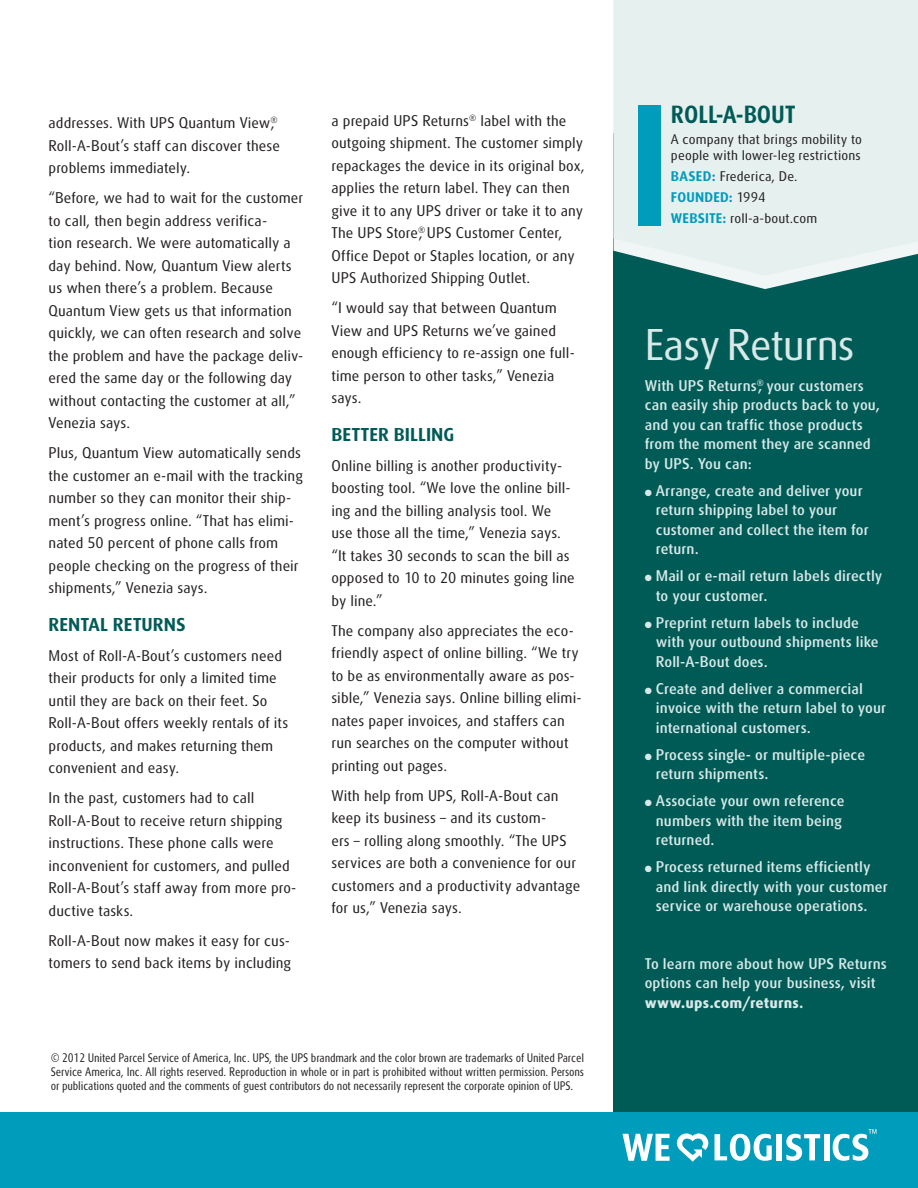
<style>
.page{position:relative;width:918px;height:1188px;background:#fff}
.page>*{position:absolute;margin:0;border:0;box-sizing:border-box;transform-origin:0 0}
.t1{font:42.9px "UPS Sans";color:#d8e9e8}
.t2{font:700 condensed 24px "UPS Sans";letter-spacing:-.005em;color:#005b57}
.t3{font:700 18px "UPS Sans";color:#005b57}
.t4{font:15px/22.5px "UPS Sans";letter-spacing:.005em;color:#231f20}
.t5{font:500 15px/19.5px "UPS Sans";letter-spacing:.005em;color:#d8e9e8}
.t6{font:13.5px/16.5px "UPS Sans";letter-spacing:.01em;color:#231f20}
.t7{font:700 13.5px "UPS Sans";color:#009cbb}
.t8{font:condensed 12px/14.4px "UPS Sans";letter-spacing:-.015em;color:#231f20;text-align:justify}
.s1{font-weight:700;color:#009cbb}
.s2{font-weight:400;color:#231f20}
.s3{font-weight:800}
.s4{font-weight:700}
</style>
<div class="page">
<div style="left:614px;top:133px;width:304px;height:1030px;background:#005b57"></div>
<svg style="left:613px;top:276px;width:209px;height:13px"></svg>
<div style="left:613px;top:0;width:305px;height:276px;background:#e6f0ef"></div>
<div style="left:638px;top:105px;width:23px;height:121px;background:#009cbb"></div>
<div style="left:0;top:1113px;width:918px;height:75px;background:#009cbb"></div>
<svg style="left:622px;top:1134px;width:48px;height:27px"></svg>
<svg style="left:715px;top:1134px;width:57px;height:27px"></svg>
<div style="left:776px;top:1134px;width:6px;height:26px;background:#fff"></div>
<svg style="left:786px;top:1134px;width:34px;height:27px"></svg>
<div style="left:824px;top:1134px;width:5px;height:26px;background:#fff"></div>
<svg style="left:833px;top:1129px;width:43px;height:32px"></svg>
<svg style="left:677px;top:1133px;width:32px;height:29px"></svg>
<p class="t4" style="left:49px;top:112px;width:233px">addresses. With UPS Quantum View<sup>®</sup>,<br>Roll-A-Bout’s staff can discover these problems immediately.</p>
<p class="t4" style="left:49px;top:187px;width:256px">“Before, we had to wait for the customer to call, then begin address verifica-<br>tion research. We were automatically a day behind. Now, Quantum View alerts us when there’s a problem. Because Quantum View gets us that information quickly, we can often research and solve the problem and have the package deliv&shy;ered the same day or the following day without contacting the customer at all,” Venezia says.</p>
<p class="t4" style="left:49px;top:442px;width:256px">Plus, Quantum View automatically sends the customer an e-mail with the tracking number so they can monitor their ship&shy;ment’s progress online. “That has elimi&shy;nated 50 percent of phone calls from people checking on the progress of their shipments,” Venezia says.</p>
<p class="t3" style="left:49px;top:614px;width:11px">RENTAL</p>
<p class="t3" style="left:113px;top:614px;width:62px">RETU RNS</p>
<p class="t4" style="left:49px;top:644px;width:241px">Most of Roll-A-Bout’s customers need their products for only a limited time until they are back on their feet. So Roll-A-Bout offers weekly rentals of its products, and makes returning them convenient and easy.</p>
<p class="t4" style="left:49px;top:787px;width:249px">I n the past, customers had to call Roll-A-Bout to receive return shipping instructions. These phone calls were inconvenient for customers, and pulled Roll-A-Bout’s staff away from more pro&shy;ductive tasks.</p>
<p class="t4" style="left:49px;top:929px;width:244px">Roll-A-Bout now makes it easy for cus&shy;tomers to send back items by including</p>
<p class="t4" style="left:332px;top:109px;width:255px">a prepaid UPS Returns<sup>®</sup> label with the outgoing shipment. The customer simply repackages the device in its original box, applies the return label. They can then give it to any UPS driver or take it to any The UPS Store<sup>®</sup>, UPS Customer Center, Office Depot or Staples location, or any UPS Authorized Shipping Outlet.</p>
<p class="t4" style="left:332px;top:297px;width:245px">“I would say that between Quantum<br>View and UPS Returns we’ve gained enough efficiency to re-assign one full&shy;time person to other tasks,” Venezia says.</p>
<p class="t3" style="left:332px;top:424px;width:10px">BETTE</p>
<p class="t3" style="left:378px;top:424px;width:36px">R BILLING</p>
<p class="t4" style="left:331px;top:454px;width:245px">Online billing is another productivity&shy;boosting tool. “We love the online bill&shy;ing and the billing analysis tool. We use those all the time,” Venezia says. “It takes 30 seconds to scan the bill as opposed to 10 to 20 minutes going line by line.”</p>
<p class="t4" style="left:331px;top:619px;width:252px">The company also appreciates the eco&shy;friendly aspect of online billing. “We try to be as environmentally aware as pos&shy;sible,” Venezia says. Online billing elimi&shy;nates paper invoices, and staffers can run searches on the computer without printing out pages.</p>
<p class="t4" style="left:331px;top:784px;width:250px">With help from UPS, Roll-A-Bout can keep its business – and its custom-<br>ers – rolling along smoothly. “The UPS services are both a convenience for our customers and a productivity advantage for us,” Venezia says.</p>
<p class="t8" style="left:51px;top:1050px;width:535px">© 2012 United Parcel Service of America, Inc. UPS, the UPS brandmark and the color brown are trademarks of United Parcel Service America, Inc. All rights reserved. Reproduction in whole or in part is prohibited without written permission. Persons or publications quoted and the comments of guest contributors do not necessarily represent the corporate opinion of UPS.</p>
<h2 class="t2" style="left:671px;top:100px;width:126px">ROLL-A-BOUT</h2>
<p class="t6" style="left:671px;top:131px;width:193px">A company that brings mobility to people with lower-leg restrictions</p>
<p class="t7" style="left:671px;top:169px;width:9px">BASE</p>
<p class="t6" style="left:703px;top:168px;width:96px"><span class="s1">D:</span> Frederica, De.</p>
<p class="t7" style="left:671px;top:190px;width:9px">FOUN</p>
<p class="t7" style="left:705px;top:190px;width:62px">DED: <span class="s2">1994</span></p>
<p class="t7" style="left:671px;top:211px;width:34px">WEBSITE</p>
<p class="t6" style="left:723px;top:210px;width:96px"><span class="s1">:</span> roll-a-bout.com</p>
<h1 class="t1" style="left:645px;top:320px;width:211px">Easy Returns</h1>
<p class="t5" style="left:645px;top:376px;width:237px">With UPS Returns<sup>®</sup>, your customers can easily ship products back to you, and you can traffic those products from the moment they are scanned by UPS. You can:</p>
<p class="t5" style="left:656px;top:481px;width:214px;text-indent:-11px">● Arrange, create and deliver your return shipping label to your customer and collect the item for return.</p>
<p class="t5" style="left:656px;top:566px;width:228px;text-indent:-11px">● Mail or e-mail return labels directly to your customer.</p>
<p class="t5" style="left:656px;top:613px;width:224px;text-indent:-11px">● Preprint return labels to include with your outbound shipments like<br>Roll-A-Bout does.</p>
<p class="t5" style="left:656px;top:679px;width:232px;text-indent:-11px">● Create and deliver a commercial invoice with the return label to your international customers.</p>
<p class="t5" style="left:656px;top:745px;width:211px;text-indent:-11px">● Process single- or multiple-piece return shipments.</p>
<p class="t5" style="left:656px;top:791px;width:190px;text-indent:-11px">● Associate your own reference numbers with the item being returned.</p>
<p class="t5" style="left:656px;top:857px;width:233px;text-indent:-11px">● Process returned items efficiently and link directly with your customer service or warehouse operations.</p>
<p class="t5" style="left:645px;top:953px;width:244px">To learn more about how UPS Returns options can help your business, visit <span class="s3">www.ups.com/returns</span><span class="s4">.</span></p>
</div>
